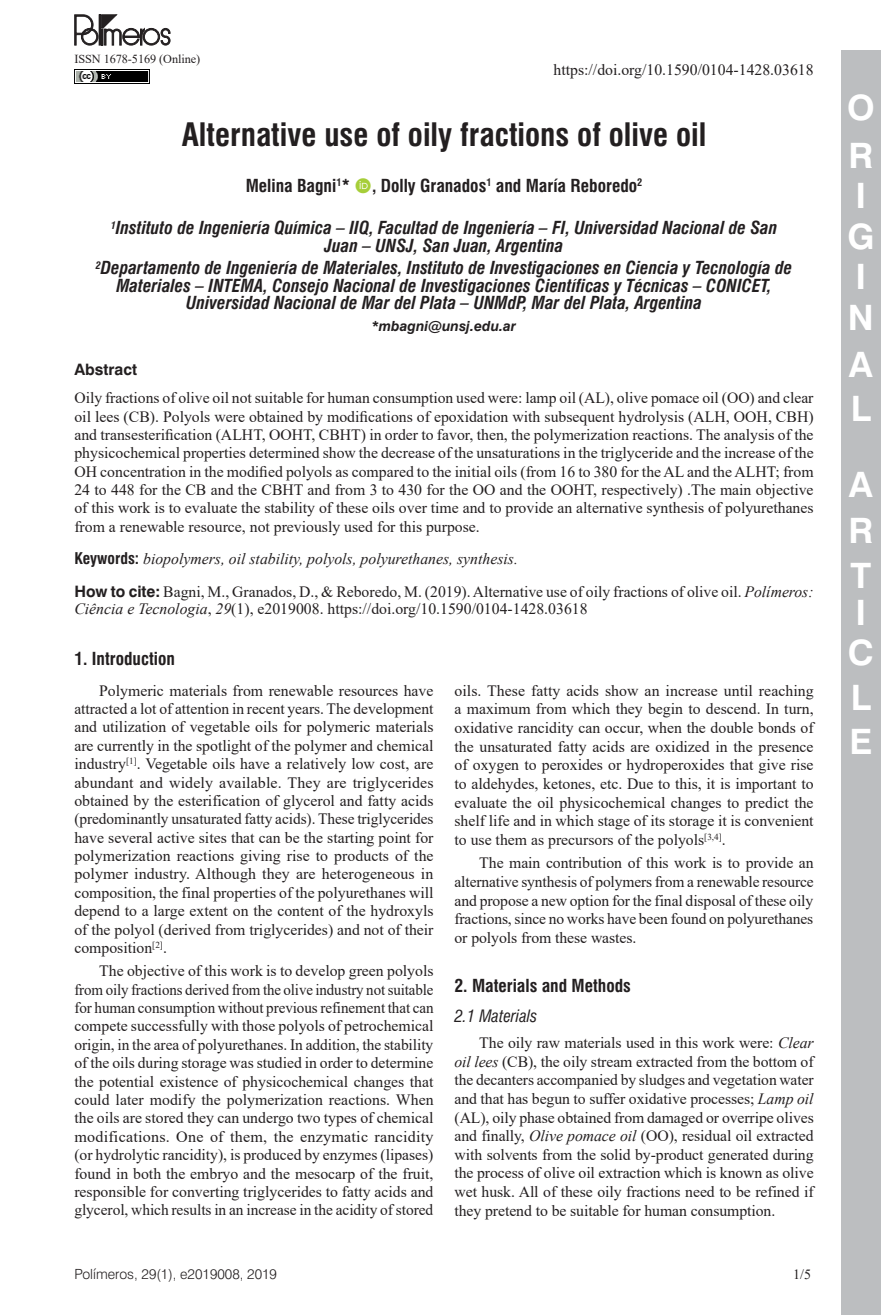
<style>
.page{position:relative;width:893px;height:1315px;background:#fff}
.page>*{position:absolute;margin:0;border:0;box-sizing:border-box;transform-origin:0 0}
.t1{font:700 35px/40.6px "Swiss 721 BT";color:#fff}
.ArticleTitle{font:700 condensed 31.5px "Swiss 721 BT";color:#231f20}
.Affiliations{font:italic 700 condensed 17.5px/17.5px "Swiss 721 BT";color:#231f20;text-align:center}
.Authors{font:700 condensed 17.5px "Swiss 721 BT";color:#231f20}
.Heading1{font:700 condensed 17.5px "Swiss 721 BT";color:#231f20}
.Heading1Alt{font:700 condensed 17.5px "Swiss 721 BT";color:#231f20}
.Heading2Alt{font:italic condensed 16.62px "Swiss 721 BT";color:#231f20}
.Paragraph{font:15.75px/18.4px "Times New Roman";letter-spacing:-.005em;color:#231f20;text-align:justify}
.Abstract{font:15.75px/18.4px "Times New Roman";color:#231f20;text-align:justify}
.HowToCite{font:15.75px/17.5px "Times New Roman";color:#231f20}
.Keywords{font:italic 15.75px "Times New Roman";color:#231f20}
.AbstractTitle{font:700 15.75px "Swiss 721 BT";color:#231f20}
.t2{font:300 14px "Swiss 721 BT";color:#231f20}
.Correspondence{font:italic 700 14px "Swiss 721 BT";color:#231f20}
.t3{font:14px "Times New Roman";color:#231f20}
.t4{font:12.25px "Times New Roman";letter-spacing:-.005em;color:#231f20}
.s1{font-family:"Swiss 721 BT";font-weight:700;font-style:normal;font-stretch:condensed}
.s2{font-family:"Swiss 721 BT";font-weight:700}
.s3{font-style:italic}
</style>
<div class="page">
<div style="left:841px;top:50px;width:40px;height:1265px;background:#bcbec0"></div>
<img style="left:74px;top:69px;width:76px;height:15px">
<svg style="left:75px;top:15px;width:95px;height:30px"></svg>
<p class="t4" style="left:74px;top:50px;width:127px">ISSN 1678-5169 (Online)</p>
<p class="Abstract" style="left:554px;top:60px;width:262px">https://doi.org/10.1590/0104-1428.03618</p>
<p class="ArticleTitle" style="left:182px;top:116px;width:526px">Alternative use of oily fractions of olive oil</p>
<p class="Authors" style="left:246px;top:175px;width:106px">Melina Bagni<sup>1</sup>*</p>
<p class="Authors" style="left:372px;top:175px;width:272px">, Dolly Granados<sup>1</sup> and María Reboredo<sup>2</sup></p>
<p class="Affiliations" style="left:111px;top:219px;width:668px"><sup>1</sup>Instituto de Ingeniería Química – IIQ, Facultad de Ingeniería – FI, Universidad Nacional de San<br>Juan – UNSJ, San Juan, Argentina</p>
<p class="Affiliations" style="left:96px;top:259px;width:698px"><sup>2</sup>Departamento de Ingeniería de Materiales, Instituto de Investigaciones en Ciencia y Tecnología de<br>Materiales – INTEMA, Consejo Nacional de Investigaciones Científicas y Técnicas – CONICET,<br>Universidad Nacional de Mar del Plata – UNMdP, Mar del Plata, Argentina</p>
<p class="Correspondence" style="left:372px;top:317px;width:146px">*mbagni@unsj.edu.ar</p>
<p class="AbstractTitle" style="left:74px;top:359px;width:64px">Abstract</p>
<p class="Abstract" style="left:74px;top:388px;width:741px">Oily fractions of olive oil not suitable for human consumption used were: lamp oil (AL), olive pomace oil (OO) and clear oil lees (CB). Polyols were obtained by modifications of epoxidation with subsequent hydrolysis (ALH, OOH, CBH) and transesterification (ALHT, OOHT, CBHT) in order to favor, then, the polymerization reactions. The analysis of the physicochemical properties determined show the decrease of the unsaturations in the triglyceride and the increase of the OH concentration in the modified polyols as compared to the initial oils (from 16 to 380 for the AL and the ALHT; from 24 to 448 for the CB and the CBHT and from 3 to 430 for the OO and the OOHT, respectively) .The main objective of this work is to evaluate the stability of these oils over time and to provide an alternative synthesis of polyurethanes from a renewable resource, not previously used for this purpose.</p>
<p class="Keywords" style="left:74px;top:548px;width:445px"><span class="s1">Keywords:</span> biopolymers, oil stability, polyols, polyurethanes, synthesis.</p>
<p class="HowToCite" style="left:74px;top:582px;width:741px"><span class="s2">How to cite:</span> Bagni, M., Granados, D., &amp; Reboredo, M. (2019). Alternative use of oily fractions of olive oil. <span class="s3">Polímeros:<br>Ciência e Tecnologia</span>, <span class="s3">29</span>(1), e2019008. https://doi.org/10.1590/0104-1428.03618</p>
<p class="Heading1Alt" style="left:74px;top:648px;width:102px">1. Introduction</p>
<p class="Paragraph" style="left:74px;top:680px;width:361px;text-indent:25px">Polymeric materials from renewable resources have attracted a lot of attention in recent years. The development and utilization of vegetable oils for polymeric materials are currently in the spotlight of the polymer and chemical industry<sup>[1]</sup>. Vegetable oils have a relatively low cost, are abundant and widely available. They are triglycerides obtained by the esterification of glycerol and fatty acids (predominantly unsaturated fatty acids). These triglycerides have several active sites that can be the starting point for polymerization reactions giving rise to products of the polymer industry. Although they are heterogeneous in composition, the final properties of the polyurethanes will depend to a large extent on the content of the hydroxyls of the polyol (derived from triglycerides) and not of their composition<sup>[2]</sup>.</p>
<p class="Paragraph" style="left:74px;top:961px;width:361px;text-indent:25px">The objective of this work is to develop green polyols from oily fractions derived from the olive industry not suitable for human consumption without previous refinement that can compete successfully with those polyols of petrochemical origin, in the area of polyurethanes. In addition, the stability of the oils during storage was studied in order to determine the potential existence of physicochemical changes that could later modify the polymerization reactions. When the oils are stored they can undergo two types of chemical modifications. One of them, the enzymatic rancidity (or hydrolytic rancidity), is produced by enzymes (lipases) found in both the embryo and the mesocarp of the fruit, responsible for converting triglycerides to fatty acids and glycerol, which results in an increase in the acidity of stored</p>
<p class="Paragraph" style="left:454px;top:680px;width:361px">oils. These fatty acids show an increase until reaching a maximum from which they begin to descend. In turn, oxidative rancidity can occur, when the double bonds of the unsaturated fatty acids are oxidized in the presence of oxygen to peroxides or hydroperoxides that give rise to aldehydes, ketones, etc. Due to this, it is important to evaluate the oil physicochemical changes to predict the shelf life and in which stage of its storage it is convenient to use them as precursors of the polyols<sup>[3,4]</sup>.</p>
<p class="Paragraph" style="left:454px;top:853px;width:361px;text-indent:25px">The main contribution of this work is to provide an alternative synthesis of polymers from a renewable resource and propose a new option for the final disposal of these oily fractions, since no works have been found on polyurethanes or polyols from these wastes.</p>
<p class="Heading1" style="left:454px;top:974px;width:178px">2. Materials and Methods</p>
<p class="Heading2Alt" style="left:454px;top:1005px;width:84px">2.1 Materials</p>
<p class="Paragraph" style="left:454px;top:1032px;width:361px;text-indent:25px">The oily raw materials used in this work were: <span class="s3">Clear oil lees</span> (CB), the oily stream extracted from the bottom of the decanters accompanied by sludges and vegetation water and that has begun to suffer oxidative processes; <span class="s3">Lamp oil </span>(AL), oily phase obtained from damaged or overripe olives and finally, <span class="s3">Olive pomace oil</span> (OO), residual oil extracted with solvents from the solid by-product generated during the process of olive oil extraction which is known as olive wet husk. All of these oily fractions need to be refined if they pretend to be suitable for human consumption.</p>
<p class="t2" style="left:74px;top:1265px;width:204px">Polímeros, 29(1), e2019008, 2019</p>
<p class="t3" style="left:793px;top:1264px;width:19px">1/5</p>
<h1 class="t1" style="left:847px;top:83px;width:29px;line-height:48.1px">O<br>O</h1>
<h1 class="t1" style="left:847px;top:175px;width:29px">O<br>O<br>O<br>O</h1>
<h1 class="t1" style="left:849px;top:342px;width:26px;line-height:44.1px">O<br>O</h1>
<h1 class="t1" style="left:848px;top:461px;width:26px;line-height:45.5px;text-align:justify">O O O</h1>
<h1 class="t1" style="left:848px;top:592px;width:28px;line-height:40.1px">O<br>O</h1>
<h1 class="t1" style="left:849px;top:676px;width:24px;line-height:43.4px">O<br>O</h1>
</div>
